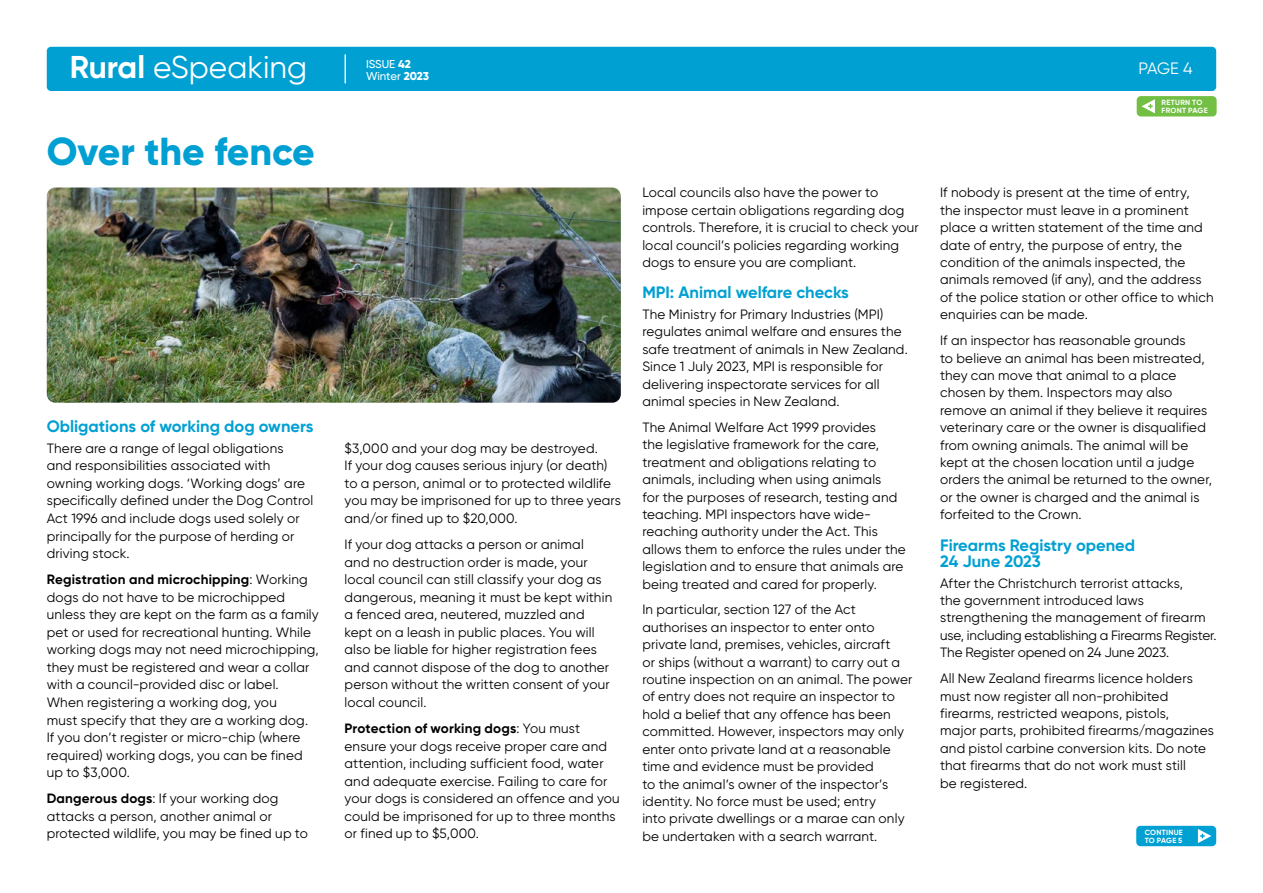
<style>
.page{position:relative;width:1263px;height:893px;background:#fff}
.page>*{position:absolute;margin:0;border:0;box-sizing:border-box;transform-origin:0 0}
.t1{font:800 39px "Gilroy";color:#00a0d2}
.t2{font:31.5px "Uniform";color:#fff}
.t3{font:31.5px "Gilroy";color:#fff}
.t4{font:700 16.5px/16.5px "Gilroy";color:#00a0d2}
.t5{font:16.5px "Gilroy";color:#fff}
.t6{font:13.5px/17.4px "Gilroy";letter-spacing:.015em;color:#000}
.t7{font:13.5px/17.4px "Gilroy";letter-spacing:-.005em;color:#000}
.t8{font:500 11.4px/12.5px "Gilroy";color:#fff}
.t9{font:500 9.6px "Uniform Condensed";color:#fff}
.t10{font:500 9.6px "Uniform";color:#fff}
.t11{font:700 7.5px/7.5px "Gilroy";letter-spacing:.035em;color:#fff}
.s1{font-weight:700}
.s2{font-weight:800}
.s3{font-weight:900}
.s4{font-family:"Uniform";font-weight:900}
</style>
<div class="page">
<img style="left:47px;top:188px;width:574px;height:215px">
<div style="left:47px;top:47px;width:1169px;height:44px;background:#00a0d2;border-radius:4px"></div>
<svg style="left:344px;top:55px;width:2px;height:29px"></svg>
<div style="left:1137px;top:96px;width:79px;height:21px;background:#72bf44;border-radius:4px"></div>
<svg style="left:1141px;top:99px;width:14px;height:14px"></svg>
<div style="left:1136px;top:826px;width:80px;height:20px;background:#00a0d2;border-radius:4px"></div>
<svg style="left:1198px;top:829px;width:13px;height:14px"></svg>
<h2 class="t3" style="left:70px;top:48px;width:239px"><span class="s1">Rural</span> eSpeaking</h2>
<p class="t5" style="left:1138px;top:58px;width:56px">PAGE 4</p>
<p class="t11" style="left:1161px;top:99px;width:48px">RETURN TO<br>FRONT PAGE</p>
<p class="t8" style="left:366px;top:57px;width:65px">ISSUE <span class="s2">42<br></span>Winter <span class="s2">2023</span></p>
<h2 class="t2" style="left:70px;top:57px;width:250px"><span class="s1">Rural</span> eSpeaking</h2>
<p class="t10" style="left:367px;top:65px;width:43px">ISSUE <span class="s3">34</span></p>
<p class="t9" style="left:367px;top:76px;width:60px">Summer <span class="s4">2020</span></p>
<h1 class="t1" style="left:47px;top:127px;width:270px">Over the fence</h1>
<p class="t4" style="left:47px;top:418px;width:268px">Obligations of working dog owners</p>
<p class="t6" style="left:47px;top:439px;width:268px">There are a range of legal obligations<br>and responsibilities associated with owning working dogs. ‘Working dogs’ are specifically defined under the Dog Control Act 1996 and include dogs used solely or principally for the purpose of herding or driving stock.</p>
<p class="t6" style="left:47px;top:570px;width:274px"><span class="s1">Registration and microchipping</span>: Working dogs do not have to be microchipped unless they are kept on the farm as a family pet or used for recreational hunting. While working dogs may not need microchipping, they must be registered and wear a collar with a council-provided disc or label.<br>When registering a working dog, you<br>must specify that they are a working dog.<br>If you don’t register or micro-chip (where required) working dogs, you can be fined up to $3,000.</p>
<p class="t6" style="left:47px;top:790px;width:263px"><span class="s1">Dangerous dogs</span>: If your working dog attacks a person, another animal or protected wildlife, you may be fined up to</p>
<p class="t6" style="left:345px;top:439px;width:278px">$3,000 and your dog may be destroyed.<br>If your dog causes serious injury (or death) to a person, animal or to protected wildlife you may be imprisoned for up to three years and/or fined up to $20,000.</p>
<p class="t6" style="left:345px;top:535px;width:269px">If your dog attacks a person or animal and no destruction order is made, your local council can still classify your dog as dangerous, meaning it must be kept within a fenced area, neutered, muzzled and kept on a leash in public places. You will also be liable for higher registration fees and cannot dispose of the dog to another person without the written consent of your local council.</p>
<p class="t6" style="left:345px;top:719px;width:277px"><span class="s1">Protection of working dogs</span>: You must ensure your dogs receive proper care and attention, including sufficient food, water and adequate exercise. Failing to care for your dogs is considered an offence and you could be imprisoned for up to three months or fined up to $5,000.</p>
<p class="t6" style="left:642px;top:184px;width:278px">Local councils also have the power to impose certain obligations regarding dog controls. Therefore, it is crucial to check your local council’s policies regarding working dogs to ensure you are compliant.</p>
<p class="t4" style="left:642px;top:284px;width:208px">MPI: Animal welfare checks</p>
<p class="t6" style="left:642px;top:305px;width:267px">The Ministry for Primary Industries (MPI) regulates animal welfare and ensures the safe treatment of animals in New Zealand.<br>Since 1 July 2023, MPI is responsible for delivering inspectorate services for all animal species in New Zealand.</p>
<p class="t6" style="left:642px;top:418px;width:265px">The Animal Welfare Act 1999 provides<br>the legislative framework for the care, treatment and obligations relating to animals, including when using animals<br>for the purposes of research, testing and teaching. MPI inspectors have wide&shy;reaching authority under the Act. This allows them to enforce the rules under the legislation and to ensure that animals are being treated and cared for properly.</p>
<p class="t6" style="left:642px;top:601px;width:272px">In particular, section 127 of the Act authorises an inspector to enter onto private land, premises, vehicles, aircraft<br>or ships (without a warrant) to carry out a routine inspection on an animal. The power of entry does not require an inspector to hold a belief that any offence has been committed. However, inspectors may only enter onto private land at a reasonable time and evidence must be provided<br>to the animal’s owner of the inspector’s identity. No force must be used; entry<br>into private dwellings or a marae can only be undertaken with a search warrant.</p>
<p class="t6" style="left:940px;top:184px;width:275px">If nobody is present at the time of entry, the inspector must leave in a prominent place a written statement of the time and date of entry, the purpose of entry, the condition of the animals inspected, the animals removed (if any), and the address of the police station or other office to which enquiries can be made.</p>
<p class="t6" style="left:940px;top:332px;width:274px">If an inspector has reasonable grounds<br>to believe an animal has been mistreated, they can move that animal to a place chosen by them. Inspectors may also remove an animal if they believe it requires veterinary care or the owner is disqualified from owning animals. The animal will be kept at the chosen location until a judge orders the animal be returned to the owner, or the owner is charged and the animal is forfeited to the Crown.</p>
<p class="t4" style="left:940px;top:536px;width:196px">Firearms Registry opened<br>24 June 2023</p>
<p class="t7" style="left:940px;top:574px;width:278px">After the Christchurch terrorist attacks,<br>the government introduced laws strengthening the management of firearm use, including establishing a Firearms Register.<br>The Register opened on 24 June 2023.</p>
<p class="t6" style="left:940px;top:670px;width:275px">All New Zealand firearms licence holders must now register all non-prohibited firearms, restricted weapons, pistols,<br>major parts, prohibited firearms/magazines and pistol carbine conversion kits. Do note that firearms that do not work must still<br>be registered.</p>
<p class="t11" style="left:1145px;top:829px;width:40px">CONTINUE<br>TO PAGE 5</p>
</div>
